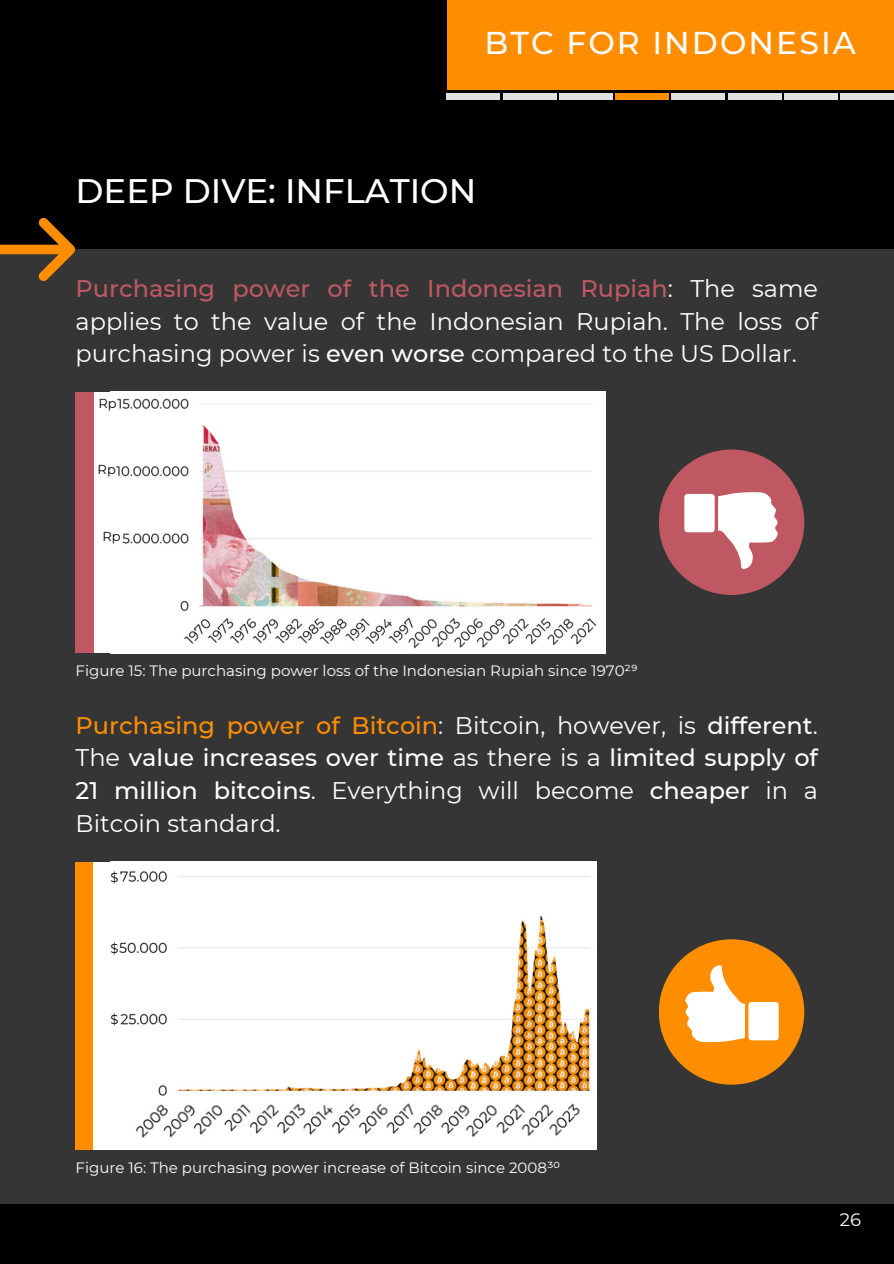
<style>
.page{position:relative;width:894px;height:1264px;background:#fff}
.page>*{position:absolute;margin:0;border:0;box-sizing:border-box;transform-origin:0 0}
.t1{font:500 33.9px "Montserrat";color:#fff}
.t2{font:500 31.5px "Montserrat";letter-spacing:.065em;color:#fff}
.t3{font:24px/32.7px "Montserrat";color:#fff;text-align:justify}
.t4{font:18px "Montserrat";color:#fff}
.t5{font:15px "Montserrat";color:#fff}
.t6{font:13.05px "Montserrat";color:#000}
.t7{font:12.9px "Montserrat";color:#000}
.s1{font-weight:500;color:#c05863}
.s2{font-weight:500}
.s3{font-weight:500;color:#ff8d00}
</style>
<div class="page">
<div style="left:0;top:0;width:893px;height:1263px;background:#000"></div>
<div style="left:446px;top:0;width:447px;height:89px;background:#ff8d00"></div>
<div style="left:0;top:249px;width:893px;height:954px;background:#353535"></div>
<svg style="left:0;top:218px;width:75px;height:63px"></svg>
<div style="left:76px;top:861px;width:36px;height:288px;background:#ff8d00"></div>
<img style="left:110px;top:861px;width:486px;height:288px">
<img style="left:414px;top:1041px;width:64px;height:55px">
<div style="left:423px;top:985px;width:47px;height:56px;background:#fff"></div>
<div style="left:423px;top:920px;width:47px;height:65px;background:#fff"></div>
<img style="left:366px;top:1035px;width:57px;height:56px">
<div style="left:366px;top:979px;width:57px;height:56px;background:#fff"></div>
<div style="left:358px;top:915px;width:65px;height:64px;background:#fff"></div>
<img style="left:525px;top:1041px;width:64px;height:55px">
<img style="left:534px;top:985px;width:55px;height:56px">
<img style="left:534px;top:920px;width:55px;height:65px">
<img style="left:470px;top:1035px;width:64px;height:56px">
<img style="left:470px;top:979px;width:64px;height:56px">
<img style="left:470px;top:915px;width:64px;height:64px">
<div style="left:191px;top:1041px;width:64px;height:55px;background:#fff"></div>
<div style="left:199px;top:985px;width:48px;height:56px;background:#fff"></div>
<div style="left:199px;top:920px;width:48px;height:65px;background:#fff"></div>
<div style="left:135px;top:1035px;width:64px;height:56px;background:#fff"></div>
<div style="left:135px;top:979px;width:64px;height:56px;background:#fff"></div>
<div style="left:135px;top:915px;width:64px;height:64px;background:#fff"></div>
<div style="left:302px;top:1041px;width:64px;height:55px;background:#fff"></div>
<div style="left:311px;top:985px;width:55px;height:56px;background:#fff"></div>
<div style="left:311px;top:920px;width:55px;height:65px;background:#fff"></div>
<div style="left:247px;top:1035px;width:64px;height:56px;background:#fff"></div>
<div style="left:247px;top:979px;width:64px;height:56px;background:#fff"></div>
<div style="left:247px;top:915px;width:64px;height:64px;background:#fff"></div>
<img style="left:110px;top:392px;width:495px;height:261px">
<div style="left:658px;top:449px;width:146px;height:146px;background:#c05863;border-radius:50%"></div>
<svg style="left:684px;top:492px;width:94px;height:77px"></svg>
<div style="left:658px;top:939px;width:146px;height:145px;background:#ff8d00;border-radius:50%"></div>
<svg style="left:685px;top:965px;width:93px;height:77px"></svg>
<div style="left:76px;top:392px;width:36px;height:260px;background:#c05863"></div>
<div style="left:95px;top:392px;width:18px;height:260px;background:#fff"></div>
<div style="left:94px;top:861px;width:16px;height:288px;background:#fff"></div>
<div style="left:446px;top:94px;width:54px;height:6px;background:#e1e1e1"></div>
<div style="left:503px;top:94px;width:53px;height:6px;background:#e1e1e1"></div>
<div style="left:559px;top:94px;width:53px;height:6px;background:#e1e1e1"></div>
<div style="left:615px;top:94px;width:53px;height:6px;background:#ff8d00"></div>
<div style="left:671px;top:94px;width:53px;height:6px;background:#e1e1e1"></div>
<div style="left:727px;top:94px;width:54px;height:6px;background:#e1e1e1"></div>
<div style="left:784px;top:94px;width:53px;height:6px;background:#e1e1e1"></div>
<div style="left:840px;top:94px;width:53px;height:6px;background:#e1e1e1"></div>
<h2 class="t2" style="left:484px;top:24px;width:373px">BTC FOR INDONESIA</h2>
<h1 class="t1" style="left:76px;top:170px;width:402px">DEEP DIVE: INFLATION</h1>
<p class="t3" style="left:76px;top:272px;width:743px"><span class="s1">Purchasing power of the Indonesian Rupiah</span>: The same applies to the value of the Indonesian Rupiah. The loss of purchasing power is <span class="s2">even worse</span> compared to the US Dollar.</p>
<p class="t6" style="left:99px;top:395px;width:20px">Rp</p>
<p class="t6" style="left:98px;top:462px;width:20px">Rp</p>
<p class="t6" style="left:102px;top:528px;width:20px">Rp</p>
<p class="t5" style="left:76px;top:661px;width:563px">Figure 15: The purchasing power loss of the Indonesian Rupiah since 1970²⁹</p>
<p class="t3" style="left:76px;top:708px;width:743px"><span class="s3">Purchasing power of Bitcoin</span>: Bitcoin, however, is <span class="s2">different</span>.<br>The <span class="s2">value increases over time</span> as there is a <span class="s2">limited supply of 21 million bitcoins</span>. Everything will become <span class="s2">cheaper</span> in a Bitcoin standard.</p>
<p class="t7" style="left:110px;top:870px;width:9px">$</p>
<p class="t7" style="left:110px;top:940px;width:9px">$</p>
<p class="t7" style="left:110px;top:1011px;width:9px">$</p>
<p class="t5" style="left:76px;top:1158px;width:485px">Figure 16: The purchasing power increase of Bitcoin since 2008³⁰</p>
<p class="t4" style="left:839px;top:1208px;width:23px">26</p>
</div>
